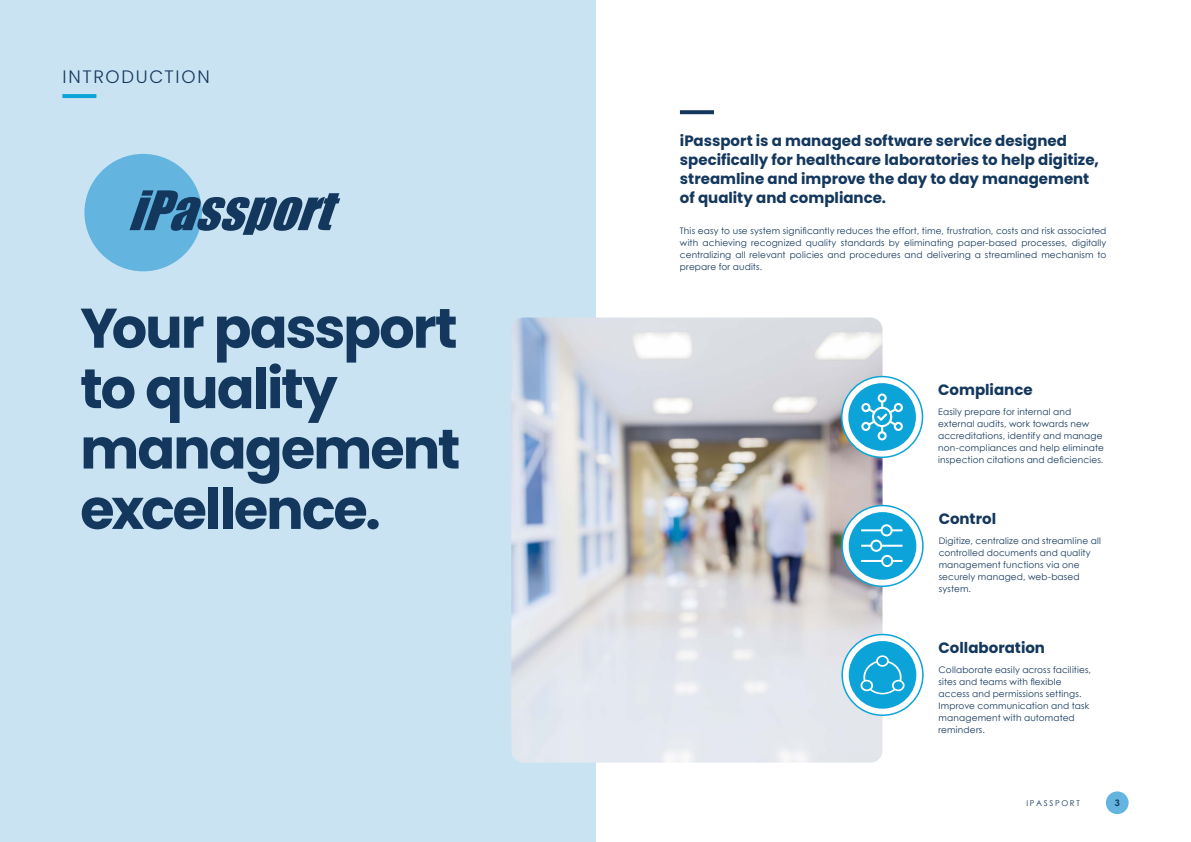
<style>
.page{position:relative;width:1191px;height:842px;background:#fff}
.page>*{position:absolute;margin:0;border:0;box-sizing:border-box;transform-origin:0 0}
.Headline_-_ExtraBold{font:700 55.7px/60.4px "Poppins";letter-spacing:-.035em;color:#13375d}
.Heading{font:300 18px "Poppins";letter-spacing:.1em;color:#13375d}
.Headline_-_SemiBold{font:700 15px/19px "Poppins";color:#13375d}
.Body_Text_-_Regular{font:9px/12px "Century Gothic";letter-spacing:.015em;color:#13375d}
.t1{font:700 9px "Century Gothic";color:#13375d}
.t2{font:8px "Century Gothic";letter-spacing:.2em;color:#13375d}
</style>
<div class="page">
<div style="left:0;top:0;width:595px;height:842px;background:#cae3f2"></div>
<div style="left:84px;top:154px;width:118px;height:117px;background:#63b5e0;border-radius:50%"></div>
<hr style="left:62px;top:94px;width:34px;height:4px;background:#0ca4d8">
<svg style="left:680px;top:110px;width:34px;height:4px"></svg>
<svg style="left:129px;top:190px;width:211px;height:45px"></svg>
<img style="left:511px;top:317px;width:371px;height:446px">
<svg style="left:842px;top:506px;width:81px;height:80px"></svg>
<div style="left:841px;top:505px;width:82px;height:82px;border:2px solid #0ca4d8;border-radius:50%"></div>
<div style="left:848px;top:512px;width:68px;height:68px;background:#0ca4d8;border-radius:50%"></div>
<svg style="left:861px;top:524px;width:41px;height:43px"></svg>
<svg style="left:841px;top:377px;width:81px;height:80px"></svg>
<div style="left:841px;top:376px;width:82px;height:82px;border:2px solid #0ca4d8;border-radius:50%"></div>
<div style="left:848px;top:383px;width:68px;height:68px;background:#0ca4d8;border-radius:50%"></div>
<svg style="left:861px;top:393px;width:42px;height:47px"></svg>
<svg style="left:842px;top:634px;width:81px;height:81px"></svg>
<div style="left:841px;top:634px;width:82px;height:82px;border:2px solid #0ca4d8;border-radius:50%"></div>
<div style="left:848px;top:641px;width:68px;height:68px;background:#0ca4d8;border-radius:50%"></div>
<svg style="left:860px;top:655px;width:45px;height:40px"></svg>
<div style="left:1106px;top:791px;width:22px;height:23px;background:#63b5e0;border-radius:50%"></div>
<p class="Heading" style="left:62px;top:66px;width:149px">INTRODUCTION</p>
<p class="Headline_-_ExtraBold" style="left:80px;top:298px;width:382px">Your passport to quality management excellence.</p>
<p class="Headline_-_SemiBold" style="left:680px;top:132px;width:420px">iPassport is a managed software service designed specifically for healthcare laboratories to help digitize, streamline and improve the day to day management of quality and compliance.</p>
<p class="Body_Text_-_Regular" style="left:680px;top:224px;width:428px;text-align:justify">This easy to use system significantly reduces the effort, time, frustration, costs and risk associated with achieving recognized quality standards by eliminating paper-based processes, digitally centralizing all relevant policies and procedures and delivering a streamlined mechanism to prepare for audits.</p>
<p class="Headline_-_SemiBold" style="left:938px;top:380px;width:96px">Compliance</p>
<p class="Body_Text_-_Regular" style="left:938px;top:405px;width:167px">Easily prepare for internal and external audits, work towards new accreditations, identify and manage non-compliances and help eliminate inspection citations and deficiencies.</p>
<p class="Headline_-_SemiBold" style="left:938px;top:509px;width:59px">Control</p>
<p class="Body_Text_-_Regular" style="left:938px;top:534px;width:164px">Digitize, centralize and streamline all controlled documents and quality management functions via one securely managed, web-based system.</p>
<p class="Headline_-_SemiBold" style="left:938px;top:638px;width:108px">Collaboration</p>
<p class="Body_Text_-_Regular" style="left:938px;top:663px;width:154px">Collaborate easily across facilities, sites and teams with flexible access and permissions settings.<br>Improve communication and task management with automated reminders.</p>
<p class="t2" style="left:1026px;top:797px;width:55px">IPASSPORT</p>
<p class="t1" style="left:1114px;top:796px;width:7px">3</p>
</div>
